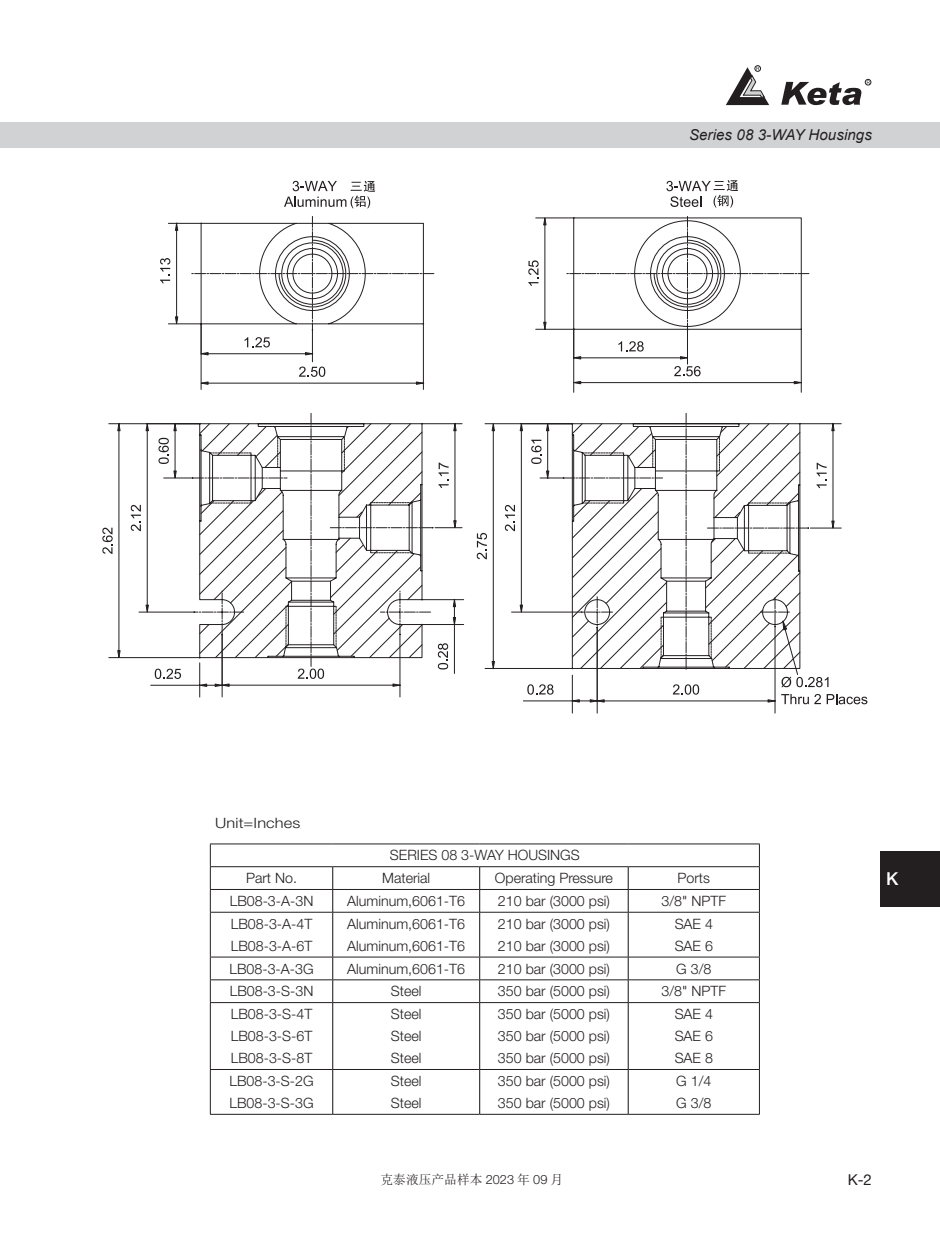
<style>
.page{position:relative;width:940px;height:1238px;background:#fff}
.page>*{position:absolute;margin:0;border:0;box-sizing:border-box;transform-origin:0 0}
.t1{font:500 17.85px "Helvetica Neue LT Pro";color:#fff}
.t2{font:italic 15px "Arial";letter-spacing:.01em;color:#231f20}
.t3{font:15px "Helvetica Neue LT Pro";color:#231f20}
.K-表格文字{font:300 14.25px "Helvetica Neue LT Pro";color:#231f20}
.K-表格文字-2{font:300 14.25px "Helvetica Neue LT Pro";color:#231f20;scale:1.15 1}
.t4{font:12.75px "Sim Sun";color:#231f20}
.s1{font-family:"Helvetica Neue LT Pro";font-weight:300}
</style>
<div class="page">
<svg style="left:726px;top:65px;width:43px;height:40px"></svg>
<svg style="left:781px;top:79px;width:90px;height:26px"></svg>
<div style="left:880px;top:850px;width:60px;height:56px;background:#231f20"></div>
<div style="left:0;top:122px;width:13px;height:26px;background:#d1d2d4"></div>
<div style="left:13px;top:122px;width:927px;height:26px;background:#d1d2d4"></div>
<svg style="left:160px;top:216px;width:649px;height:177px"></svg>
<svg style="left:199px;top:217px;width:601px;height:176px"></svg>
<svg style="left:102px;top:413px;width:362px;height:284px"></svg>
<svg style="left:477px;top:413px;width:390px;height:300px"></svg>
<svg style="left:284px;top:181px;width:91px;height:27px"></svg>
<svg style="left:666px;top:180px;width:72px;height:28px"></svg>
<hr style="left:210px;top:843px;width:123px;height:1px;background:#231f20">
<hr style="left:333px;top:843px;width:147px;height:1px;background:#231f20">
<hr style="left:480px;top:843px;width:148px;height:1px;background:#231f20">
<hr style="left:628px;top:843px;width:131px;height:1px;background:#231f20">
<hr style="left:210px;top:866px;width:123px;height:1px;background:#231f20">
<hr style="left:333px;top:866px;width:147px;height:1px;background:#231f20">
<hr style="left:480px;top:866px;width:148px;height:1px;background:#231f20">
<hr style="left:628px;top:866px;width:131px;height:1px;background:#231f20">
<hr style="left:210px;top:889px;width:123px;height:1px;background:#231f20">
<svg style="left:210px;top:844px;width:1px;height:67px"></svg>
<hr style="left:333px;top:889px;width:147px;height:1px;background:#231f20">
<hr style="left:480px;top:889px;width:148px;height:1px;background:#231f20">
<hr style="left:628px;top:889px;width:131px;height:1px;background:#231f20">
<svg style="left:759px;top:844px;width:1px;height:67px"></svg>
<hr style="left:210px;top:911px;width:123px;height:1px;background:#231f20">
<hr style="left:210px;top:912px;width:1px;height:44px;background:#231f20">
<hr style="left:333px;top:911px;width:147px;height:1px;background:#231f20">
<hr style="left:480px;top:911px;width:148px;height:1px;background:#231f20">
<hr style="left:628px;top:911px;width:131px;height:1px;background:#231f20">
<hr style="left:759px;top:912px;width:1px;height:44px;background:#231f20">
<hr style="left:210px;top:956px;width:123px;height:1px;background:#231f20">
<hr style="left:333px;top:956px;width:147px;height:1px;background:#231f20">
<hr style="left:480px;top:956px;width:148px;height:1px;background:#231f20">
<hr style="left:628px;top:956px;width:131px;height:1px;background:#231f20">
<hr style="left:210px;top:979px;width:123px;height:1px;background:#231f20">
<svg style="left:210px;top:957px;width:1px;height:45px"></svg>
<hr style="left:333px;top:979px;width:147px;height:1px;background:#231f20">
<hr style="left:480px;top:979px;width:148px;height:1px;background:#231f20">
<hr style="left:628px;top:979px;width:131px;height:1px;background:#231f20">
<svg style="left:759px;top:957px;width:1px;height:45px"></svg>
<hr style="left:210px;top:1002px;width:123px;height:1px;background:#231f20">
<hr style="left:210px;top:1002px;width:1px;height:67px;background:#231f20">
<hr style="left:333px;top:1002px;width:147px;height:1px;background:#231f20">
<hr style="left:480px;top:1002px;width:148px;height:1px;background:#231f20">
<hr style="left:628px;top:1002px;width:131px;height:1px;background:#231f20">
<hr style="left:759px;top:1002px;width:1px;height:67px;background:#231f20">
<hr style="left:210px;top:1069px;width:123px;height:1px;background:#231f20">
<hr style="left:210px;top:1069px;width:1px;height:44px;background:#231f20">
<hr style="left:333px;top:1069px;width:147px;height:1px;background:#231f20">
<hr style="left:480px;top:1069px;width:148px;height:1px;background:#231f20">
<hr style="left:628px;top:1069px;width:131px;height:1px;background:#231f20">
<hr style="left:759px;top:1069px;width:1px;height:44px;background:#231f20">
<hr style="left:210px;top:1113px;width:123px;height:1px;background:#231f20">
<hr style="left:333px;top:1113px;width:147px;height:1px;background:#231f20">
<hr style="left:480px;top:1113px;width:148px;height:1px;background:#231f20">
<hr style="left:628px;top:1113px;width:131px;height:1px;background:#231f20">
<hr style="left:627px;top:867px;width:2px;height:22px;background:#231f20">
<svg style="left:332px;top:867px;width:1px;height:44px"></svg>
<svg style="left:479px;top:867px;width:1px;height:44px"></svg>
<hr style="left:627px;top:889px;width:2px;height:22px;background:#231f20">
<hr style="left:332px;top:912px;width:1px;height:44px;background:#231f20">
<hr style="left:479px;top:912px;width:1px;height:44px;background:#231f20">
<hr style="left:627px;top:912px;width:2px;height:44px;background:#231f20">
<hr style="left:627px;top:957px;width:2px;height:22px;background:#231f20">
<svg style="left:332px;top:957px;width:1px;height:45px"></svg>
<svg style="left:479px;top:957px;width:1px;height:45px"></svg>
<hr style="left:627px;top:980px;width:2px;height:22px;background:#231f20">
<hr style="left:332px;top:1002px;width:1px;height:67px;background:#231f20">
<hr style="left:479px;top:1002px;width:1px;height:67px;background:#231f20">
<hr style="left:627px;top:1002px;width:2px;height:67px;background:#231f20">
<hr style="left:332px;top:1069px;width:1px;height:44px;background:#231f20">
<hr style="left:479px;top:1069px;width:1px;height:44px;background:#231f20">
<hr style="left:627px;top:1069px;width:2px;height:44px;background:#231f20">
<p class="t2" style="left:689px;top:125px;width:184px">Series 08 3-WAY Housings</p>
<p class="K-表格文字-2" style="left:215px;top:814px;width:76px">Unit=Inches</p>
<p class="K-表格文字" style="left:390px;top:846px;width:191px">SERIES 08 3-WAY HOUSINGS</p>
<p class="K-表格文字" style="left:246px;top:869px;width:52px">Part No.</p>
<p class="K-表格文字" style="left:382px;top:869px;width:50px">Material</p>
<p class="K-表格文字" style="left:495px;top:869px;width:120px">Operating Pressure</p>
<p class="K-表格文字" style="left:677px;top:869px;width:34px">Ports</p>
<p class="K-表格文字" style="left:230px;top:892px;width:85px">LB08-3-A-3N</p>
<p class="K-表格文字" style="left:347px;top:892px;width:119px">Aluminum,6061-T6</p>
<p class="K-表格文字" style="left:498px;top:892px;width:113px">210 bar (3000 psi)</p>
<p class="K-表格文字" style="left:661px;top:892px;width:66px">3/8" NPTF</p>
<p class="K-表格文字" style="left:231px;top:914px;width:83px">LB08-3-A-4T</p>
<p class="K-表格文字" style="left:231px;top:937px;width:83px">LB08-3-A-6T</p>
<p class="K-表格文字" style="left:498px;top:914px;width:113px">210 bar (3000 psi)</p>
<p class="K-表格文字" style="left:498px;top:937px;width:113px">210 bar (3000 psi)</p>
<p class="K-表格文字" style="left:674px;top:914px;width:40px">SAE 4</p>
<p class="K-表格文字" style="left:674px;top:937px;width:40px">SAE 6</p>
<p class="K-表格文字" style="left:347px;top:914px;width:119px">Aluminum,6061-T6</p>
<p class="K-表格文字" style="left:347px;top:937px;width:119px">Aluminum,6061-T6</p>
<p class="K-表格文字" style="left:229px;top:959px;width:86px">LB08-3-A-3G</p>
<p class="K-表格文字" style="left:347px;top:959px;width:119px">Aluminum,6061-T6</p>
<p class="K-表格文字" style="left:498px;top:959px;width:113px">210 bar (3000 psi)</p>
<p class="K-表格文字" style="left:676px;top:959px;width:37px">G 3/8</p>
<p class="K-表格文字" style="left:230px;top:982px;width:85px">LB08-3-S-3N</p>
<p class="K-表格文字" style="left:391px;top:982px;width:32px">Steel</p>
<p class="K-表格文字" style="left:498px;top:982px;width:113px">350 bar (5000 psi)</p>
<p class="K-表格文字" style="left:661px;top:982px;width:66px">3/8" NPTF</p>
<p class="K-表格文字" style="left:231px;top:1005px;width:83px">LB08-3-S-4T</p>
<p class="K-表格文字" style="left:231px;top:1027px;width:83px">LB08-3-S-6T</p>
<p class="K-表格文字" style="left:231px;top:1049px;width:83px">LB08-3-S-8T</p>
<p class="K-表格文字" style="left:391px;top:1005px;width:32px">Steel</p>
<p class="K-表格文字" style="left:391px;top:1027px;width:32px">Steel</p>
<p class="K-表格文字" style="left:391px;top:1049px;width:32px">Steel</p>
<p class="K-表格文字" style="left:498px;top:1005px;width:113px">350 bar (5000 psi)</p>
<p class="K-表格文字" style="left:498px;top:1027px;width:113px">350 bar (5000 psi)</p>
<p class="K-表格文字" style="left:498px;top:1049px;width:113px">350 bar (5000 psi)</p>
<p class="K-表格文字" style="left:674px;top:1005px;width:40px">SAE 4</p>
<p class="K-表格文字" style="left:674px;top:1027px;width:40px">SAE 6</p>
<p class="K-表格文字" style="left:674px;top:1049px;width:40px">SAE 8</p>
<p class="K-表格文字" style="left:229px;top:1072px;width:86px">LB08-3-S-2G</p>
<p class="K-表格文字" style="left:229px;top:1094px;width:86px">LB08-3-S-3G</p>
<p class="K-表格文字" style="left:391px;top:1072px;width:32px">Steel</p>
<p class="K-表格文字" style="left:391px;top:1094px;width:32px">Steel</p>
<p class="K-表格文字" style="left:498px;top:1072px;width:113px">350 bar (5000 psi)</p>
<p class="K-表格文字" style="left:498px;top:1094px;width:113px">350 bar (5000 psi)</p>
<p class="K-表格文字" style="left:676px;top:1072px;width:37px">G 1/4</p>
<p class="K-表格文字" style="left:676px;top:1094px;width:37px">G 3/8</p>
<p class="t1" style="left:886px;top:867px;width:14px">K</p>
<p class="t4" style="left:380px;top:1172px;width:184px">克泰液压产品样本 <span class="s1">2023</span> 年 <span class="s1">09</span> 月</p>
<p class="t3" style="left:847px;top:1170px;width:26px">K-2</p>
</div>
